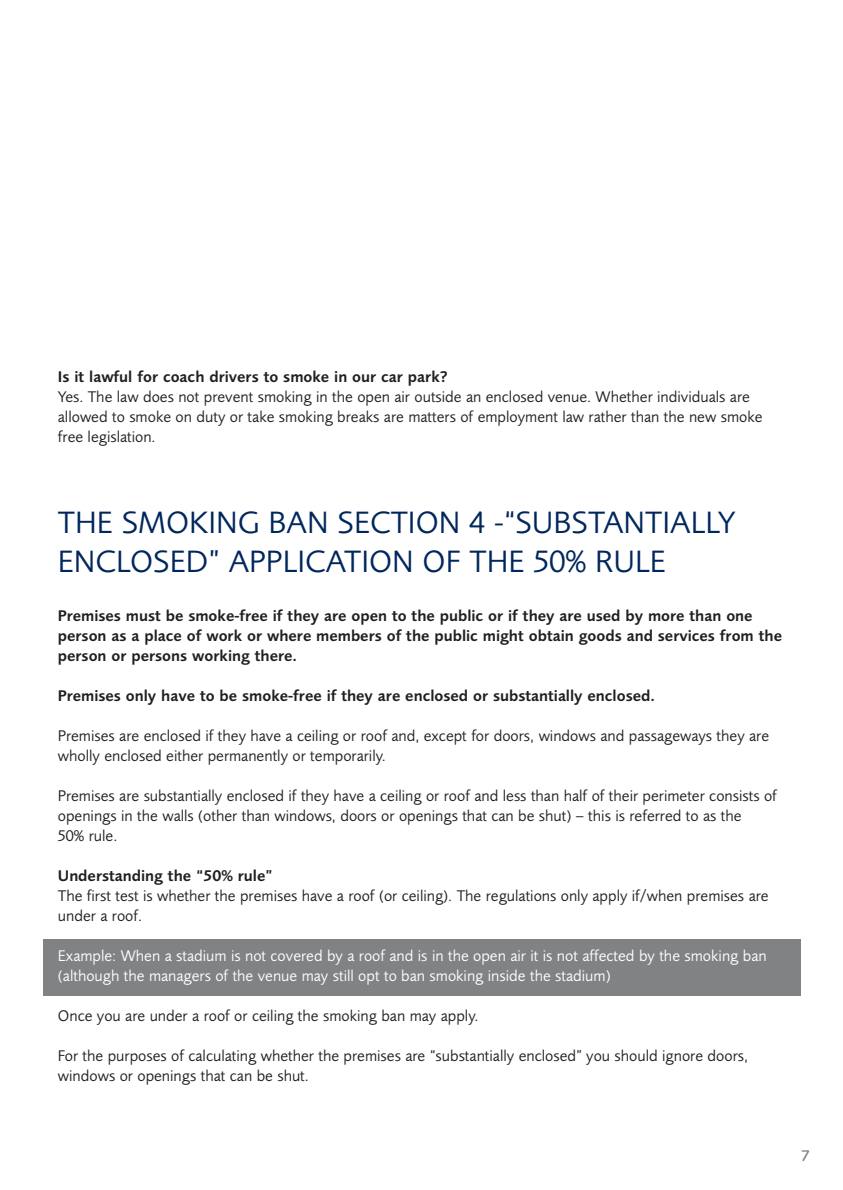
<style>
.page{position:relative;width:843px;height:1190px;background:#fff}
.page>*{position:absolute;margin:0;border:0;box-sizing:border-box;transform-origin:0 0}
.t1{font:32px/38.4px "Foundry Sans";color:#00275d}
.t2{font:16px/20px "Foundry Sans";color:#231f20}
.t3{font:600 16px/20px "Foundry Sans";color:#231f20}
.t4{font:16px/20px "Foundry Sans";color:#fff}
.t5{font:500 16px "Foundry Sans";color:#808284}
</style>
<div class="page">
<div style="left:43px;top:939px;width:758px;height:57px;background:#808284"></div>
<p class="t3" style="left:58px;top:368px;width:391px">Is it lawful for coach drivers to smoke in our car park?</p>
<p class="t2" style="left:58px;top:388px;width:706px">Yes. The law does not prevent smoking in the open air outside an enclosed venue. Whether individuals are allowed to smoke on duty or take smoking breaks are matters of employment law rather than the new smoke free legislation.</p>
<h1 class="t1" style="left:58px;top:506px;width:679px">THE SMOKING BAN SECTION 4 -“SUBSTANTIALLY<br>ENCLOSED” APPLICATION OF THE 50% RULE</h1>
<p class="t3" style="left:58px;top:607px;width:725px">Premises must be smoke-free if they are open to the public or if they are used by more than one person as a place of work or where members of the public might obtain goods and services from the person or persons working there.</p>
<p class="t3" style="left:58px;top:687px;width:598px">Premises only have to be smoke-free if they are enclosed or substantially enclosed.</p>
<p class="t2" style="left:58px;top:727px;width:712px">Premises are enclosed if they have a ceiling or roof and, except for doors, windows and passageways they are wholly enclosed either permanently or temporarily.</p>
<p class="t2" style="left:58px;top:787px;width:720px">Premises are substantially enclosed if they have a ceiling or roof and less than half of their perimeter consists of openings in the walls (other than windows, doors or openings that can be shut) – this is referred to as the<br>50% rule.</p>
<p class="t3" style="left:58px;top:867px;width:216px">Understanding the “50% rule”</p>
<p class="t2" style="left:58px;top:887px;width:712px">The first test is whether the premises have a roof (or ceiling). The regulations only apply if/when premises are under a roof.</p>
<p class="t4" style="left:58px;top:947px;width:710px">Example: When a stadium is not covered by a roof and is in the open air it is not affected by the smoking ban (although the managers of the venue may still opt to ban smoking inside the stadium)</p>
<p class="t2" style="left:58px;top:1007px;width:422px">Once you are under a roof or ceiling the smoking ban may apply.</p>
<p class="t2" style="left:58px;top:1047px;width:691px">For the purposes of calculating whether the premises are “substantially enclosed” you should ignore doors, windows or openings that can be shut.</p>
<p class="t5" style="left:801px;top:1150px;width:10px">7</p>
</div>
